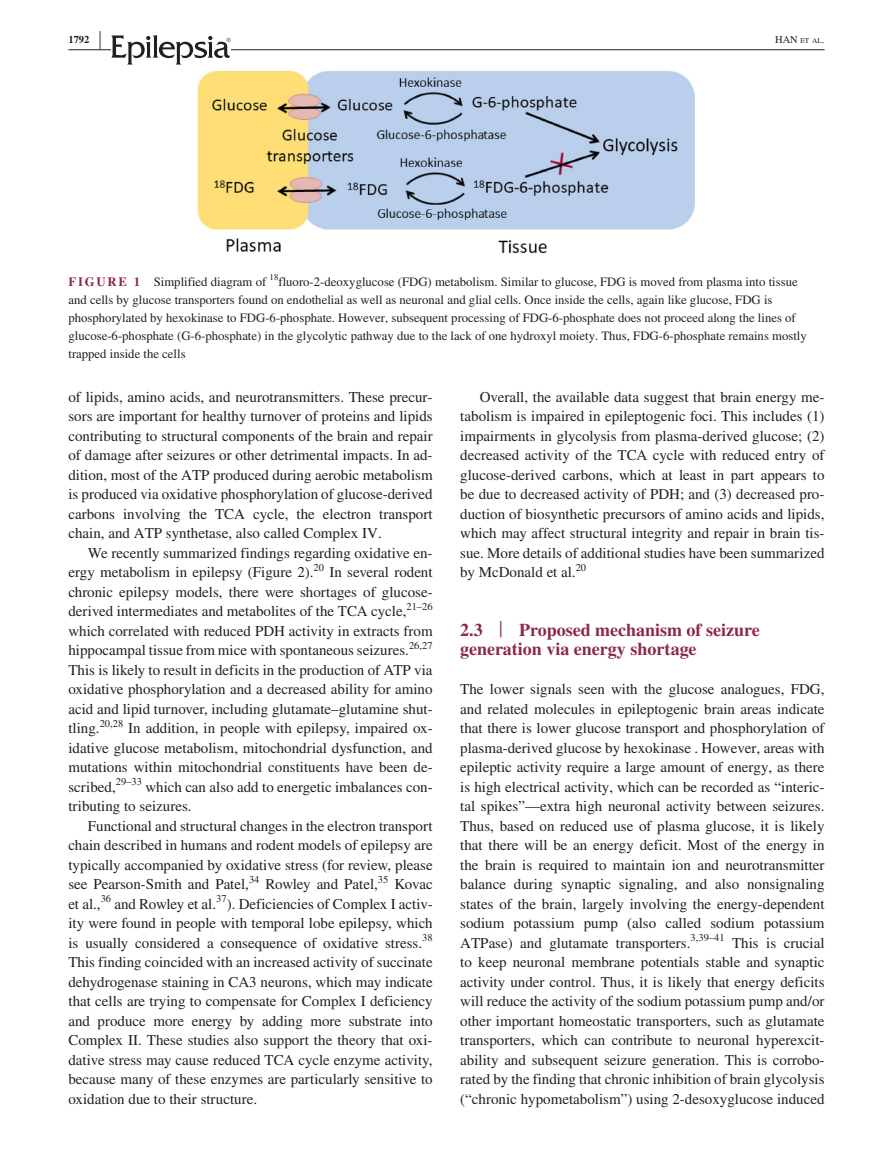
<style>
.page{position:relative;width:893px;height:1174px;background:#fff}
.page>*{position:absolute;margin:0;border:0;box-sizing:border-box;transform-origin:0 0}
.t1{font:700 25.95px "STIX";color:#231f20;scale:.36 1}
.t2{font:700 18px/19.5px "STIX";color:#8c284e}
.t3{font:15px/19.5px "STIX";color:#231f20;text-align:justify}
.t4{font:12.75px/18px "STIX";color:#231f20}
.t5{font:10.5px "STIX";color:#231f20}
.t6{font:10.5px "STIX";color:#231f20}
.t7{font:700 10.5px "STIX";color:#231f20}
.t8{font:8.85px "STIX";color:#231f20}
.s1{font-size:7.35px}
.s2{font-weight:700;color:#8c284e}
.s3{font-weight:400;font-size:23.7px}
</style>
<div class="page">
<hr style="left:68px;top:49px;width:756px;height:1px;background:#231f20">
<svg style="left:111px;top:35px;width:120px;height:30px"></svg>
<img style="left:198px;top:70px;width:497px;height:184px">
<p class="t7" style="left:68px;top:33px;width:22px">1792</p>
<h1 class="t1" style="left:99px;top:25px;width:7px">|</h1>
<p class="t6" style="left:775px;top:32px;width:51px">HAN <span class="s1">et al</span>.</p>
<p class="t4" style="left:68px;top:273px;width:199px"><span class="s2">FIGURE 1</span> Simplified diagram of</p>
<p class="t8" style="left:270px;top:271px;width:10px">18</p>
<p class="t4" style="left:68px;top:273px;width:740px;text-indent:210px">fluoro-2-deoxyglucose (FDG) metabolism. Similar to glucose, FDG is moved from plasma into tissue and cells by glucose transporters found on endothelial as well as neuronal and glial cells. Once inside the cells, again like glucose, FDG is phosphorylated by hexokinase to FDG-6-phosphate. However, subsequent processing of FDG-6-phosphate does not proceed along the lines of glucose-6-phosphate (G-6-phosphate) in the glycolytic pathway due to the lack of one hydroxyl moiety. Thus, FDG-6-phosphate remains mostly trapped inside the cells</p>
<p class="t3" style="left:68px;top:388px;width:366px">of lipids, amino acids, and neurotransmitters. These precur&shy;sors are important for healthy turnover of proteins and lipids contributing to structural components of the brain and repair of damage after seizures or other detrimental impacts. In ad&shy;dition, most of the ATP produced during aerobic metabolism is produced via oxidative phosphorylation of glucose-derived carbons involving the TCA cycle, the electron transport chain, and ATP synthetase, also called Complex IV.</p>
<p class="t3" style="left:68px;top:544px;width:366px;text-indent:20px">We recently summarized findings regarding oxidative en&shy;ergy metabolism in epilepsy (Figure 2).</p>
<p class="t5" style="left:314px;top:560px;width:12px">20</p>
<p class="t3" style="left:68px;top:563px;width:366px;text-indent:261px">In several rodent chronic epilepsy models, there were shortages of glucose&shy;derived intermediates and metabolites of the TCA cycle,</p>
<p class="t5" style="left:406px;top:599px;width:28px">21–26</p>
<p class="t3" style="left:68px;top:622px;width:366px">which correlated with reduced PDH activity in extracts from hippocampal tissue from mice with spontaneous seizures.</p>
<p class="t5" style="left:409px;top:638px;width:25px">26,27</p>
<p class="t3" style="left:68px;top:661px;width:366px">This is likely to result in deficits in the production of ATP via oxidative phosphorylation and a decreased ability for amino acid and lipid turnover, including glutamate–glutamine shut&shy;tling.</p>
<p class="t5" style="left:100px;top:716px;width:25px">20,28</p>
<p class="t3" style="left:68px;top:719px;width:366px;text-indent:60px">In addition, in people with epilepsy, impaired ox&shy;idative glucose metabolism, mitochondrial dysfunction, and mutations within mitochondrial constituents have been de&shy;scribed,</p>
<p class="t5" style="left:116px;top:774px;width:28px">29–33</p>
<p class="t3" style="left:68px;top:778px;width:366px;text-indent:77px">which can also add to energetic imbalances con&shy;tributing to seizures.</p>
<p class="t3" style="left:68px;top:817px;width:366px;text-indent:20px">Functional and structural changes in the electron transport chain described in humans and rodent models of epilepsy are typically accompanied by oxidative stress (for review, please see Pearson-Smith and Patel,</p>
<p class="t5" style="left:378px;top:872px;width:12px">35</p>
<p class="t5" style="left:249px;top:872px;width:12px">34</p>
<p class="t3" style="left:266px;top:875px;width:114px">Rowley and Patel,</p>
<p class="t3" style="left:394px;top:875px;width:40px">Kovac</p>
<p class="t5" style="left:101px;top:891px;width:12px">36</p>
<p class="t3" style="left:114px;top:895px;width:103px">and Rowley et al.</p>
<p class="t5" style="left:216px;top:891px;width:12px">37</p>
<p class="t3" style="left:68px;top:895px;width:366px;text-indent:158px">). Deficiencies of Complex I activ&shy;ity were found in people with temporal lobe epilepsy, which is usually considered a consequence of oxidative stress.</p>
<p class="t3" style="left:68px;top:895px;width:34px">et al.,</p>
<p class="t5" style="left:422px;top:930px;width:12px">38</p>
<p class="t3" style="left:68px;top:953px;width:366px">This finding coincided with an increased activity of succinate dehydrogenase staining in CA3 neurons, which may indicate that cells are trying to compensate for Complex I deficiency and produce more energy by adding more substrate into Complex II. These studies also support the theory that oxi&shy;dative stress may cause reduced TCA cycle enzyme activity, because many of these enzymes are particularly sensitive to oxidation due to their structure.</p>
<p class="t3" style="left:460px;top:388px;width:366px;text-indent:20px">Overall, the available data suggest that brain energy me&shy;tabolism is impaired in epileptogenic foci. This includes (1) impairments in glycolysis from plasma-derived glucose; (2) decreased activity of the TCA cycle with reduced entry of glucose-derived carbons, which at least in part appears to be due to decreased activity of PDH; and (3) decreased pro&shy;duction of biosynthetic precursors of amino acids and lipids, which may affect structural integrity and repair in brain tis&shy;sue. More details of additional studies have been summarized by McDonald et al.<sup>20</sup></p>
<p class="t2" style="left:460px;top:620px;width:301px">2.3 <span class="s3">|</span> Proposed mechanism of seizure generation via energy shortage</p>
<p class="t3" style="left:460px;top:680px;width:366px">The lower signals seen with the glucose analogues, FDG, and related molecules in epileptogenic brain areas indicate that there is lower glucose transport and phosphorylation of plasma-derived glucose by hexokinase . However, areas with epileptic activity require a large amount of energy, as there is high electrical activity, which can be recorded as “interic&shy;tal spikes”—extra high neuronal activity between seizures.<br>Thus, based on reduced use of plasma glucose, it is likely that there will be an energy deficit. Most of the energy in the brain is required to maintain ion and neurotransmitter balance during synaptic signaling, and also nonsignaling states of the brain, largely involving the energy-dependent sodium potassium pump (also called sodium potassium ATPase) and glutamate transporters.</p>
<p class="t5" style="left:691px;top:930px;width:36px">3,39–41</p>
<p class="t3" style="left:460px;top:934px;width:366px;text-indent:272px">This is crucial to keep neuronal membrane potentials stable and synaptic activity under control. Thus, it is likely that energy deficits will reduce the activity of the sodium potassium pump and/or other important homeostatic transporters, such as glutamate transporters, which can contribute to neuronal hyperexcit&shy;ability and subsequent seizure generation. This is corrobo&shy;rated by the finding that chronic inhibition of brain glycolysis (“chronic hypometabolism”) using 2-desoxyglucose induced</p>
</div>
